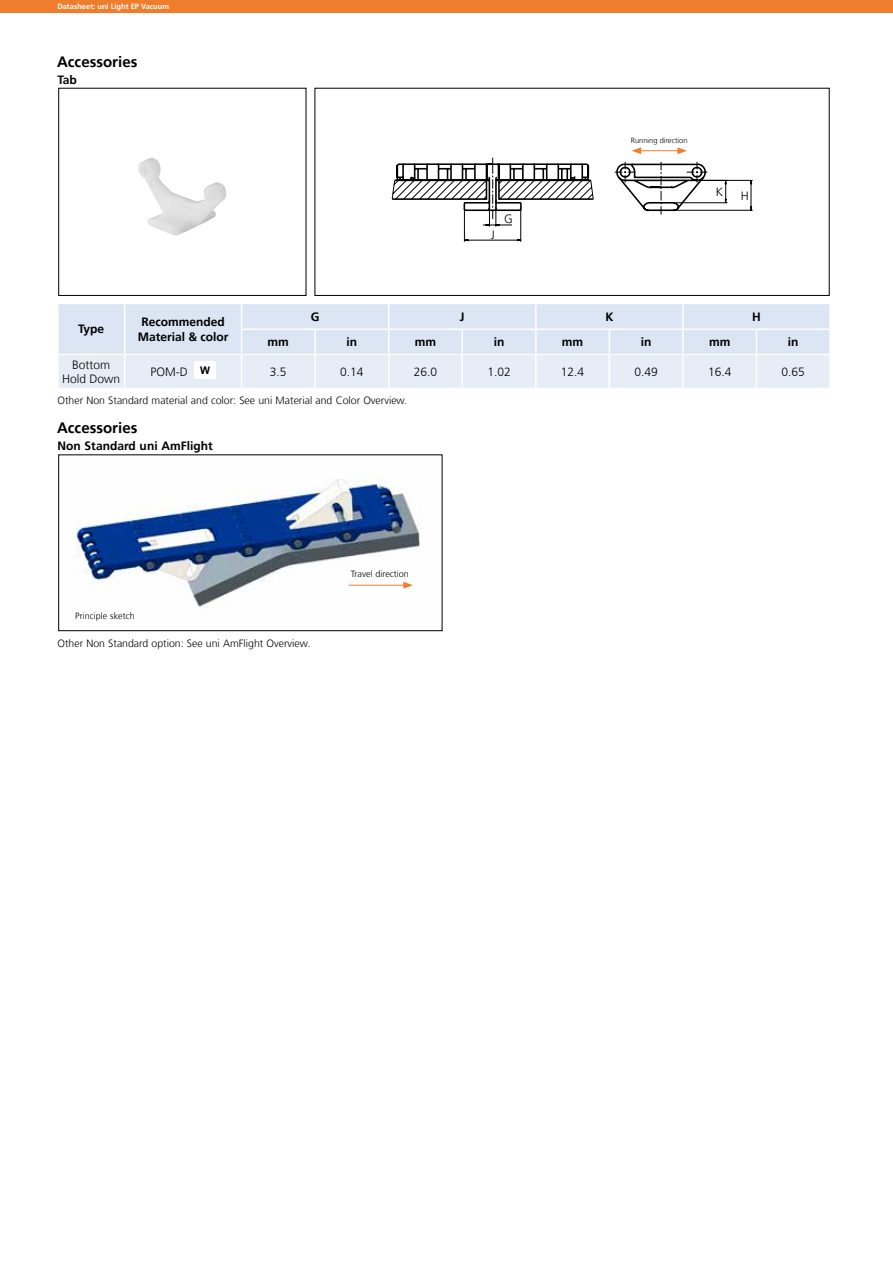
<style>
.page{position:relative;width:893px;height:1263px;background:#fff}
.page>*{position:absolute;margin:0;border:0;box-sizing:border-box;transform-origin:0 0}
.t1{font:700 15px "Frutiger";color:#000}
.t2{font:700 12px/15px "Frutiger";color:#000;text-align:center}
.t3{font:300 12px/14.4px "Frutiger";color:#000;text-align:center}
.t4{font:300 10.5px "Frutiger";color:#000}
.t5{font:300 9px "Frutiger";color:#000}
.t6{font:700 7.5px "Frutiger";color:#fff}
.t7{font:300 7.5px "Frutiger";color:#000}
</style>
<div class="page">
<div style="left:315px;top:88px;width:514px;height:208px;border:1px solid #000"></div>
<svg style="left:58px;top:304px;width:772px;height:84px"></svg>
<hr style="left:59px;top:354px;width:66px;height:1px;background:#fff">
<hr style="left:125px;top:354px;width:117px;height:1px;background:#fff">
<hr style="left:124px;top:355px;width:1px;height:33px;background:#fff">
<hr style="left:242px;top:354px;width:73px;height:1px;background:#fff">
<hr style="left:241px;top:355px;width:1px;height:33px;background:#fff">
<hr style="left:315px;top:354px;width:74px;height:1px;background:#fff">
<hr style="left:314px;top:355px;width:2px;height:33px;background:#fff">
<hr style="left:389px;top:354px;width:73px;height:1px;background:#fff">
<hr style="left:388px;top:355px;width:1px;height:33px;background:#fff">
<hr style="left:462px;top:354px;width:74px;height:1px;background:#fff">
<hr style="left:461px;top:355px;width:2px;height:33px;background:#fff">
<hr style="left:536px;top:354px;width:73px;height:1px;background:#fff">
<hr style="left:535px;top:355px;width:2px;height:33px;background:#fff">
<hr style="left:609px;top:354px;width:74px;height:1px;background:#fff">
<hr style="left:609px;top:355px;width:1px;height:33px;background:#fff">
<hr style="left:683px;top:354px;width:73px;height:1px;background:#fff">
<hr style="left:756px;top:354px;width:73px;height:1px;background:#fff">
<hr style="left:829px;top:329px;width:2px;height:25px;background:#fff">
<hr style="left:57px;top:354px;width:2px;height:34px;background:#fff">
<hr style="left:682px;top:355px;width:2px;height:33px;background:#fff">
<hr style="left:756px;top:355px;width:1px;height:33px;background:#fff">
<hr style="left:829px;top:354px;width:2px;height:34px;background:#fff">
<div style="left:194px;top:361px;width:22px;height:17px;background:#fff"></div>
<svg style="left:391px;top:147px;width:362px;height:95px"></svg>
<img style="left:74px;top:476px;width:347px;height:133px">
<div style="left:58px;top:455px;width:384px;height:176px;border:1px solid #000"></div>
<hr style="left:349px;top:585px;width:57px;height:1px;background:#f07d2c">
<svg style="left:403px;top:582px;width:10px;height:7px"></svg>
<img style="left:138px;top:158px;width:88px;height:78px">
<div style="left:0;top:0;width:893px;height:13px;background:#f07d2c"></div>
<p class="t6" style="left:57px;top:2px;width:113px">Datasheet: uni Light EP Vacuum</p>
<h1 class="t1" style="left:57px;top:53px;width:82px">Accessories</h1>
<p class="t2" style="left:58px;top:72px;width:21px">Tab</p>
<p class="t2" style="left:78px;top:322px;width:28px">Type</p>
<p class="t2" style="left:138px;top:314px;width:92px">Recommended<br>Material &amp; color</p>
<p class="t3" style="left:491px;top:227px;width:5px">J</p>
<p class="t3" style="left:504px;top:212px;width:10px">G</p>
<p class="t7" style="left:631px;top:137px;width:58px">Running direction</p>
<p class="t3" style="left:716px;top:185px;width:9px">K</p>
<p class="t3" style="left:741px;top:189px;width:10px">H</p>
<p class="t2" style="left:311px;top:309px;width:10px">G</p>
<p class="t2" style="left:460px;top:309px;width:6px">J</p>
<p class="t2" style="left:605px;top:309px;width:10px">K</p>
<p class="t2" style="left:752px;top:309px;width:10px">H</p>
<p class="t2" style="left:268px;top:335px;width:23px">mm</p>
<p class="t2" style="left:347px;top:335px;width:12px">in</p>
<p class="t2" style="left:415px;top:335px;width:23px">mm</p>
<p class="t2" style="left:494px;top:335px;width:12px">in</p>
<p class="t2" style="left:562px;top:335px;width:23px">mm</p>
<p class="t2" style="left:641px;top:335px;width:12px">in</p>
<p class="t2" style="left:709px;top:335px;width:23px">mm</p>
<p class="t2" style="left:788px;top:335px;width:12px">in</p>
<p class="t3" style="left:62px;top:358px;width:60px">Bottom<br>Hold Down</p>
<p class="t3" style="left:150px;top:364px;width:61px">POM-D <sup>W</sup></p>
<p class="t3" style="left:270px;top:365px;width:18px">3.5</p>
<p class="t3" style="left:340px;top:365px;width:25px">0.14</p>
<p class="t3" style="left:414px;top:365px;width:25px">26.0</p>
<p class="t3" style="left:487px;top:365px;width:25px">1.02</p>
<p class="t3" style="left:561px;top:365px;width:25px">12.4</p>
<p class="t3" style="left:634px;top:365px;width:25px">0.49</p>
<p class="t3" style="left:708px;top:365px;width:25px">16.4</p>
<p class="t3" style="left:782px;top:365px;width:25px">0.65</p>
<p class="t4" style="left:58px;top:395px;width:351px">Other Non Standard material and color: See uni Material and Color Overview.</p>
<h1 class="t1" style="left:57px;top:419px;width:82px">Accessories</h1>
<p class="t2" style="left:58px;top:439px;width:157px">Non Standard uni AmFlight</p>
<p class="t5" style="left:75px;top:611px;width:61px">Principle sketch</p>
<p class="t4" style="left:58px;top:638px;width:254px">Other Non Standard option: See uni AmFlight Overview.</p>
<p class="t5" style="left:351px;top:569px;width:60px">Travel direction</p>
</div>
